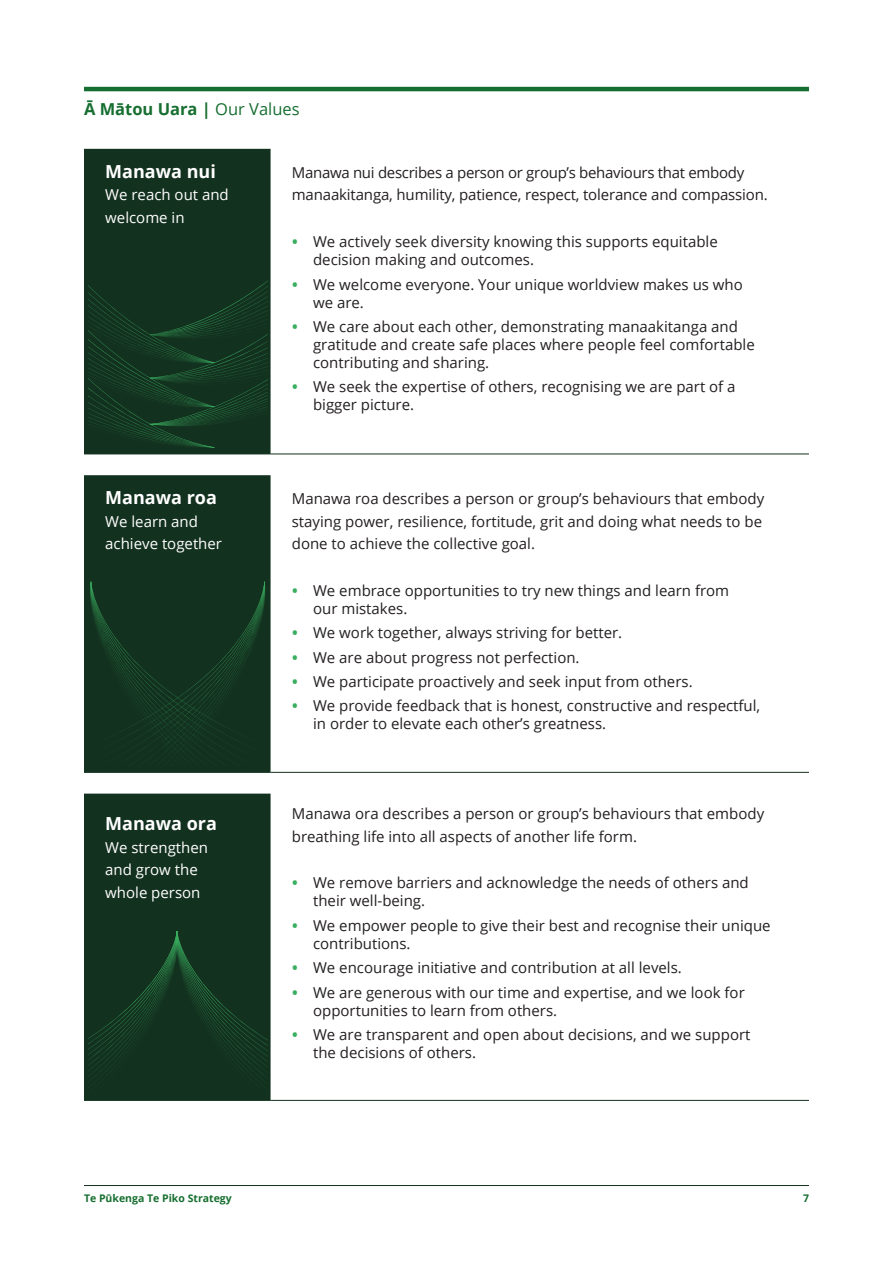
<style>
.page{position:relative;width:893px;height:1263px;background:#fff}
.page>*{position:absolute;margin:0;border:0;box-sizing:border-box;transform-origin:0 0}
.Table_text__3_-_10pt{font:700 18px "Open Sans";color:#fff}
.Subheading__4_-_11pt{font:700 16.5px "Open Sans";color:#166e30}
.Table_text__3_-_10pt-2{font:15px/18px "Open Sans";color:#231f20}
.Table_text__3_-_10pt-3{font:15px/22.5px "Open Sans";color:#fff}
.t1{font:700 10.5px "Open Sans";color:#166e30}
.s1{font-weight:400}
.s2{font-weight:700;color:#3aae5f}
</style>
<div class="page">
<hr style="left:84px;top:1185px;width:725px;height:1px;background:#13311f">
<hr style="left:84px;top:87px;width:725px;height:4px;background:#166e30">
<svg style="left:84px;top:149px;width:187px;height:951px;background:#2a4535"></svg>
<hr style="left:271px;top:454px;width:538px;height:1px;background:#13311f">
<hr style="left:84px;top:454px;width:187px;height:1px;background:#13311f">
<hr style="left:271px;top:772px;width:538px;height:1px;background:#13311f">
<hr style="left:84px;top:772px;width:187px;height:1px;background:#13311f">
<hr style="left:271px;top:1100px;width:538px;height:1px;background:#13311f">
<hr style="left:84px;top:1100px;width:187px;height:1px;background:#13311f">
<svg style="left:88px;top:276px;width:180px;height:172px;background:#143722"></svg>
<svg style="left:88px;top:582px;width:179px;height:184px;background:#133420"></svg>
<svg style="left:88px;top:931px;width:180px;height:162px;background:#143521"></svg>
<p class="Subheading__4_-_11pt" style="left:84px;top:97px;width:217px">Ā Mātou Uara | <span class="s1">Our Values</span></p>
<p class="Table_text__3_-_10pt" style="left:105px;top:159px;width:112px">Manawa nui</p>
<p class="Table_text__3_-_10pt-3" style="left:105px;top:183px;width:125px">We reach out and welcome in</p>
<p class="Table_text__3_-_10pt" style="left:105px;top:485px;width:113px">Manawa roa</p>
<p class="Table_text__3_-_10pt-3" style="left:105px;top:509px;width:118px">We learn and achieve together</p>
<p class="Table_text__3_-_10pt" style="left:105px;top:811px;width:113px">Manawa ora</p>
<p class="Table_text__3_-_10pt-3" style="left:105px;top:836px;width:104px">We strengthen and grow the whole person</p>
<p class="Table_text__3_-_10pt-2" style="left:292px;top:161px;width:478px;line-height:22.5px">Manawa nui describes a person or group’s behaviours that embody manaakitanga, humility, patience, respect, tolerance and compassion.</p>
<p class="Table_text__3_-_10pt-2" style="left:313px;top:232px;width:406px;text-indent:-21px"><span class="s2">•</span> We actively seek diversity knowing this supports equitable decision making and outcomes.</p>
<p class="Table_text__3_-_10pt-2" style="left:313px;top:275px;width:431px;text-indent:-21px"><span class="s2">•</span> We welcome everyone. Your unique worldview makes us who we are.</p>
<p class="Table_text__3_-_10pt-2" style="left:313px;top:317px;width:443px;text-indent:-21px"><span class="s2">•</span> We care about each other, demonstrating manaakitanga and gratitude and create safe places where people feel comfortable contributing and sharing.</p>
<p class="Table_text__3_-_10pt-2" style="left:313px;top:377px;width:424px;text-indent:-21px"><span class="s2">•</span> We seek the expertise of others, recognising we are part of a bigger picture.</p>
<p class="Table_text__3_-_10pt-2" style="left:292px;top:487px;width:474px;line-height:22.5px">Manawa roa describes a person or group’s behaviours that embody staying power, resilience, fortitude, grit and doing what needs to be done to achieve the collective goal.</p>
<p class="Table_text__3_-_10pt-2" style="left:313px;top:581px;width:418px;text-indent:-21px"><span class="s2">•</span> We embrace opportunities to try new things and learn from our mistakes.</p>
<p class="Table_text__3_-_10pt-2" style="left:292px;top:623px;width:332px"><span class="s2">•</span> We work together, always striving for better.</p>
<p class="Table_text__3_-_10pt-2" style="left:292px;top:648px;width:289px"><span class="s2">•</span> We are about progress not perfection.</p>
<p class="Table_text__3_-_10pt-2" style="left:292px;top:672px;width:402px"><span class="s2">•</span> We participate proactively and seek input from others.</p>
<p class="Table_text__3_-_10pt-2" style="left:313px;top:697px;width:449px;text-indent:-21px"><span class="s2">•</span> We provide feedback that is honest, constructive and respectful, in order to elevate each other’s greatness.</p>
<p class="Table_text__3_-_10pt-2" style="left:292px;top:802px;width:474px;line-height:22.5px">Manawa ora describes a person or group’s behaviours that embody breathing life into all aspects of another life form.</p>
<p class="Table_text__3_-_10pt-2" style="left:313px;top:874px;width:437px;text-indent:-21px"><span class="s2">•</span> We remove barriers and acknowledge the needs of others and their well-being.</p>
<p class="Table_text__3_-_10pt-2" style="left:313px;top:916px;width:459px;text-indent:-21px"><span class="s2">•</span> We empower people to give their best and recognise their unique contributions.</p>
<p class="Table_text__3_-_10pt-2" style="left:292px;top:958px;width:391px"><span class="s2">•</span> We encourage initiative and contribution at all levels.</p>
<p class="Table_text__3_-_10pt-2" style="left:313px;top:983px;width:433px;text-indent:-21px"><span class="s2">•</span> We are generous with our time and expertise, and we look for opportunities to learn from others.</p>
<p class="Table_text__3_-_10pt-2" style="left:313px;top:1025px;width:439px;text-indent:-21px"><span class="s2">•</span> We are transparent and open about decisions, and we support the decisions of others.</p>
<p class="t1" style="left:84px;top:1190px;width:149px">Te Pūkenga Te Piko Strategy</p>
<p class="t1" style="left:803px;top:1190px;width:7px">7</p>
</div>
